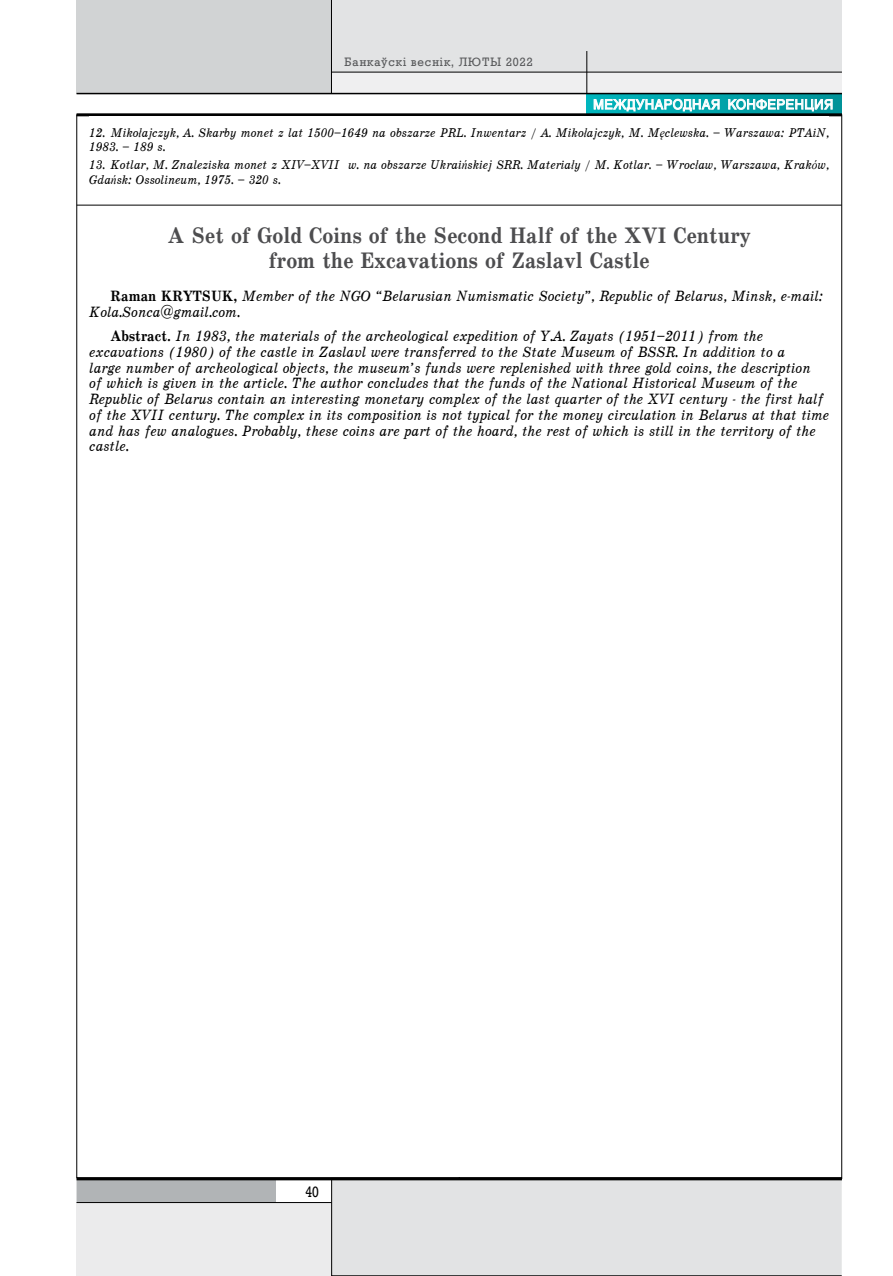
<style>
.page{position:relative;width:893px;height:1276px;background:#fff}
.page>*{position:absolute;margin:0;border:0;box-sizing:border-box;transform-origin:0 0}
.t1{font:22.5px/25.5px "School Book C Bold";color:#4d4d4f;text-align:center;scale:.9 1}
.t2{font:15px/15.8px "School Book C Italic";color:#000;scale:.9 1}
.t3{font:15px "Rodeo";color:#000;scale:.9 1}
.t4{font:13.5px "AG Helvetica";letter-spacing:.04em;color:#fff;scale:.95 1}
.t5{font:12.75px/14.2px "School Book C Italic";color:#000;scale:.9 1}
.t6{font:12px "Rodeo";letter-spacing:.08em;color:#58595b}
.s1{font-family:"Times New Roman";font-style:italic}
.s2{font-family:"School Book C Bold"}
</style>
<div class="page">
<div style="left:587px;top:94px;width:255px;height:21px;background:linear-gradient(to right,#01b5bc,#009298)"></div>
<svg style="left:594px;top:97px;width:126px;height:15px;background:#63cbcf"></svg>
<svg style="left:728px;top:99px;width:105px;height:13px"></svg>
<div style="left:77px;top:0;width:255px;height:94px;background:#d1d3d4"></div>
<div style="left:332px;top:0;width:510px;height:72px;background:#e2e3e4"></div>
<div style="left:332px;top:72px;width:510px;height:22px;background:#efeff0"></div>
<hr style="left:331px;top:0;width:1px;height:94px;background:#000">
<hr style="left:331px;top:72px;width:511px;height:1px;background:#000">
<hr style="left:77px;top:113px;width:765px;height:3px;background:#000">
<hr style="left:587px;top:51px;width:1px;height:43px;background:#000">
<div style="left:77px;top:1202px;width:255px;height:73px;background:#ebebec"></div>
<div style="left:77px;top:1180px;width:199px;height:22px;background:#b1b4b6"></div>
<div style="left:331px;top:1180px;width:511px;height:96px;background:#e2e3e4"></div>
<hr style="left:77px;top:1202px;width:255px;height:1px;background:#000">
<hr style="left:77px;top:1177px;width:765px;height:3px;background:#000">
<hr style="left:77px;top:93px;width:765px;height:1px;background:#000">
<hr style="left:77px;top:205px;width:765px;height:1px;background:#000">
<p class="t6" style="left:344px;top:55px;width:190px">Банкаўскі веснік, ЛЮТЫ 2022</p>
<p class="t4" style="left:593px;top:97px;width:254px">МЕЖДУНАРОДНАЯ КОНФЕРЕНЦИЯ</p>
<p class="t5" style="left:89px;top:125px;width:824px">12. Miko<span class="s1">ł</span>ajczyk, А. Skarby monet z lat 1500–1649 na obszarze PRL. Inwentarz / А. Miko<span class="s1">ł</span>ajczyk, M. M<span class="s1">ę</span>clewska. – Warszawa: PTAiN,<br>1983. – 189 s.</p>
<p class="t5" style="left:89px;top:158px;width:823px">13. Kotlar, M. Znaleziska monet z XIV–XVII w. na obszarze Ukrai<span class="s1">ń</span>skiej SRR. Materia<span class="s1">ł</span>y / M. Kotlar. – Wroc<span class="s1">ł</span>aw, Warszawa, Krak<span class="s1">ó</span>w,<br>Gda<span class="s1">ń</span>sk: Ossolineum, 1975. – 320 s.</p>
<h1 class="t1" style="left:168px;top:223px;width:649px">A Set of Gold Coins of the Second Half of the XVI Century from the Excavations of Zaslavl Castle</h1>
<p class="t2" style="left:89px;top:288px;width:817px;text-indent:21px"><span class="s2">Raman KRYTSUK,</span> Member of the NGO “Belarusian Numismatic Society”, Republic of Belarus, Minsk, e-mail:<br>Kola.Sonca@gmail.com.</p>
<p class="t2" style="left:89px;top:328px;width:824px;text-indent:21px"><span class="s2">Abstract.</span> In 1983, the materials of the archeological expedition of Y.A. Zayats (1951–2011) from the excavations (1980) of the castle in Zaslavl were transferred to the State Museum of BSSR. In addition to a<br>large number of archeological objects, the museum’s funds were replenished with three gold coins, the description<br>of which is given in the article. The author concludes that the funds of the National Historical Museum of the Republic of Belarus contain an interesting monetary complex of the last quarter of the XVI century - the first half of the XVII century. The complex in its composition is not typical for the money circulation in Belarus at that time and has few analogues. Probably, these coins are part of the hoard, the rest of which is still in the territory of the castle.</p>
<p class="t3" style="left:306px;top:1183px;width:16px">40</p>
</div>
